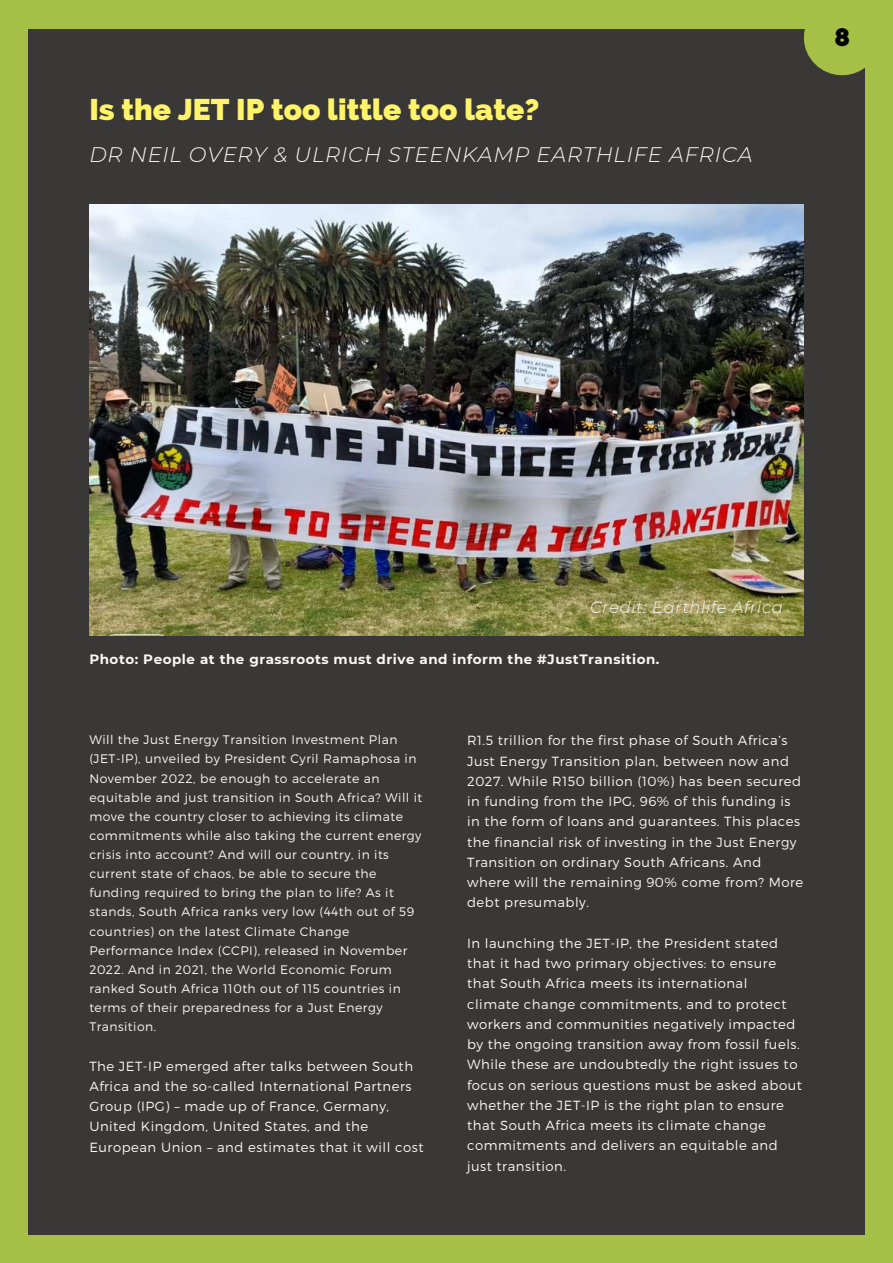
<style>
.page{position:relative;width:893px;height:1263px;background:#a5bf47}
.page>*{position:absolute;margin:0;border:0;box-sizing:border-box;transform-origin:0 0}
.t1{font:800 30px "Raleway";color:#fff36a}
.t2{font:800 25.5px "Raleway";color:#000}
.t3{font:italic 300 21px "Montserrat";letter-spacing:.04em;color:#f9f9f9}
.t4{font:italic 300 16.27px "Montserrat";letter-spacing:.04em;color:#f9f9f9}
.t5{font:700 13.5px "Montserrat";letter-spacing:.04em;color:#f9f9f9}
.t6{font:300 13.2px/20.2px "Montserrat";letter-spacing:.04em;color:#f9f9f9}
.t7{font:300 12.38px/19.1px "Montserrat";letter-spacing:.04em;color:#f9f9f9}
</style>
<div class="page">
<div style="left:28px;top:29px;width:837px;height:1205px;background:#3a3836"></div>
<img style="left:89px;top:205px;width:715px;height:431px">
<div style="left:804px;top:0;width:76px;height:75px;background:#a5bf47;border-radius:50%"></div>
<h1 class="t1" style="left:89px;top:91px;width:451px">Is the JET IP too little too late?</h1>
<h3 class="t3" style="left:89px;top:142px;width:664px">DR NEIL OVERY &amp; ULRICH STEENKAMP EARTHLIFE AFRICA</h3>
<h2 class="t2" style="left:834px;top:22px;width:17px">8</h2>
<p class="t4" style="left:590px;top:597px;width:194px">Credit: Earthlife Africa</p>
<p class="t5" style="left:89px;top:651px;width:571px">Photo: People at the grassroots must drive and inform the #JustTransition.</p>
<p class="t7" style="left:89px;top:730px;width:334px">Will the Just Energy Transition Investment Plan (JET-IP), unveiled by President Cyril Ramaphosa in November 2022, be enough to accelerate an equitable and just transition in South Africa? Will it move the country closer to achieving its climate commitments while also taking the current energy crisis into account? And will our country, in its current state of chaos, be able to secure the funding required to bring the plan to life? As it stands, South Africa ranks very low (44th out of 59 countries) on the latest Climate Change Performance Index (CCPI), released in November 2022. And in 2021, the World Economic Forum ranked South Africa 110th out of 115 countries in terms of their preparedness for a Just Energy Transition.</p>
<p class="t6" style="left:89px;top:1055px;width:336px">The JET-IP emerged after talks between South Africa and the so-called International Partners Group (IPG) – made up of France, Germany, United Kingdom, United States, and the European Union – and estimates that it will cost</p>
<p class="t6" style="left:467px;top:730px;width:338px">R1.5 trillion for the first phase of South Africa’s Just Energy Transition plan, between now and 2027. While R150 billion (10%) has been secured in funding from the IPG, 96% of this funding is in the form of loans and guarantees. This places the financial risk of investing in the Just Energy Transition on ordinary South Africans. And where will the remaining 90% come from? More debt presumably.</p>
<p class="t6" style="left:467px;top:932px;width:336px">In launching the JET-IP, the President stated that it had two primary objectives: to ensure that South Africa meets its international climate change commitments, and to protect workers and communities negatively impacted by the ongoing transition away from fossil fuels.<br>While these are undoubtedly the right issues to focus on serious questions must be asked about whether the JET-IP is the right plan to ensure that South Africa meets its climate change commitments and delivers an equitable and just transition.</p>
</div>
